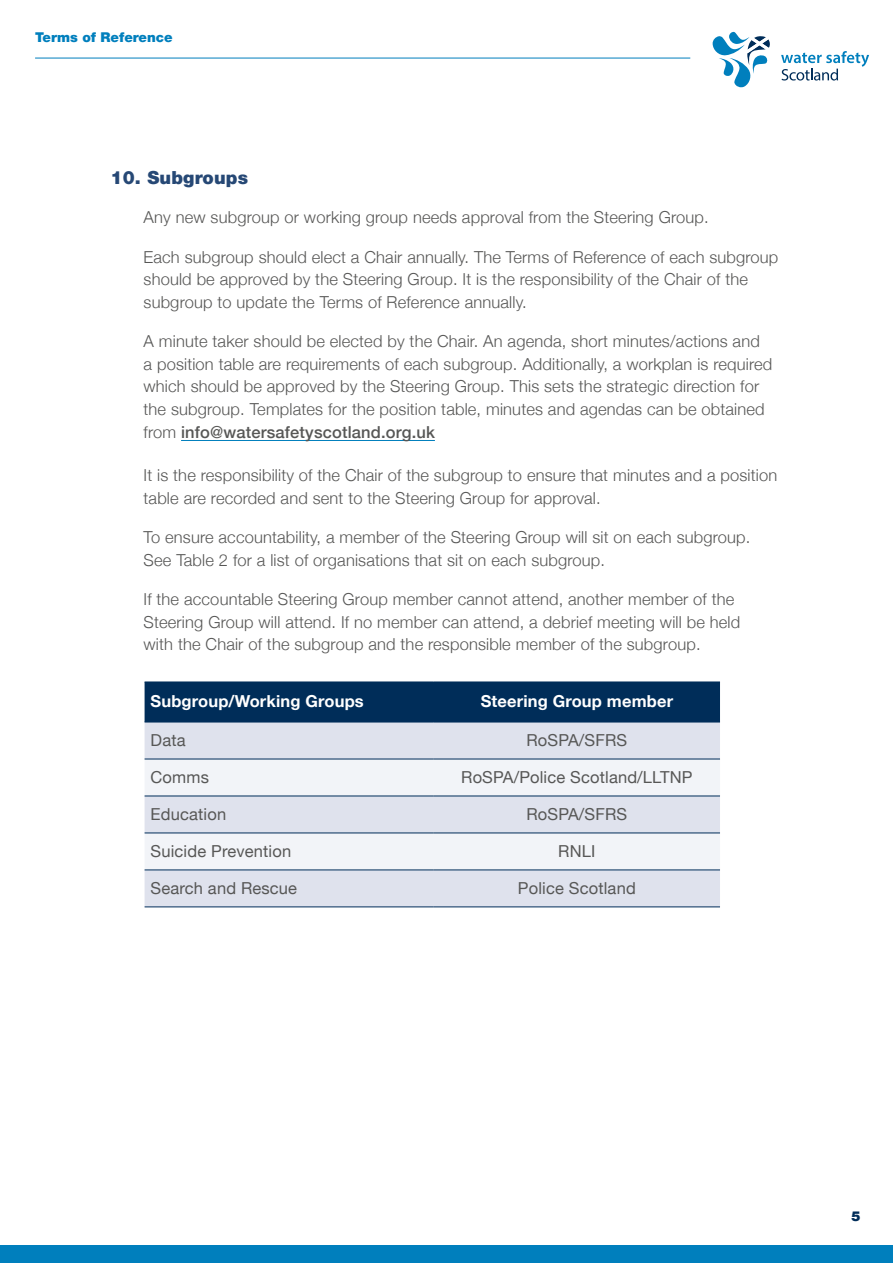
<style>
.page{position:relative;width:893px;height:1263px;background:#fff}
.page>*{position:absolute;margin:0;border:0;box-sizing:border-box;transform-origin:0 0}
.t1{font:900 18px "Helvetica Neue LT";letter-spacing:.01em;color:#264875}
.t2{font:300 16.5px/22.5px "Helvetica Neue";letter-spacing:.01em;color:#575756}
.t3{font:16.5px "Helvetica Neue";letter-spacing:.01em;color:#575756}
.t4{font:700 16.5px "Helvetica Neue";letter-spacing:.01em;color:#fff}
.t5{font:900 13.5px "Helvetica Neue LT";color:#007fbd}
.t6{font:900 13.5px "Helvetica Neue LT";color:#002d59}
.s1{font-weight:500}
</style>
<div class="page">
<svg style="left:781px;top:51px;width:88px;height:30px"></svg>
<svg style="left:713px;top:31px;width:57px;height:57px"></svg>
<hr style="left:181px;top:440px;width:254px;height:1px;background:#007fbd">
<div style="left:145px;top:683px;width:575px;height:39px;background:#002d59"></div>
<div style="left:145px;top:723px;width:575px;height:184px;background:#dfe2ed"></div>
<svg style="left:145px;top:760px;width:575px;height:110px;fill:#f2f4f8"></svg>
<hr style="left:145px;top:682px;width:289px;height:1px;background:#002d59">
<hr style="left:434px;top:682px;width:286px;height:1px;background:#002d59">
<hr style="left:145px;top:722px;width:289px;height:1px;background:#002d59">
<hr style="left:434px;top:722px;width:286px;height:1px;background:#002d59">
<hr style="left:145px;top:759px;width:289px;height:1px;background:#002d59">
<hr style="left:434px;top:759px;width:286px;height:1px;background:#002d59">
<hr style="left:145px;top:796px;width:289px;height:1px;background:#002d59">
<hr style="left:434px;top:796px;width:286px;height:1px;background:#002d59">
<hr style="left:145px;top:833px;width:289px;height:1px;background:#002d59">
<hr style="left:434px;top:833px;width:286px;height:1px;background:#002d59">
<hr style="left:145px;top:870px;width:289px;height:1px;background:#002d59">
<hr style="left:434px;top:870px;width:286px;height:1px;background:#002d59">
<hr style="left:145px;top:907px;width:289px;height:1px;background:#002d59">
<hr style="left:434px;top:907px;width:286px;height:1px;background:#002d59">
<div style="left:0;top:1246px;width:893px;height:17px;background:#007fbd"></div>
<hr style="left:35px;top:58px;width:655px;height:1px;background:#007fbd">
<p class="t5" style="left:35px;top:29px;width:139px">Terms of Reference</p>
<p class="t1" style="left:111px;top:167px;width:139px">10. Subgroups</p>
<p class="t2" style="left:144px;top:205px;width:567px">Any new subgroup or working group needs approval from the Steering Group.</p>
<p class="t2" style="left:144px;top:245px;width:636px">Each subgroup should elect a Chair annually. The Terms of Reference of each subgroup should be approved by the Steering Group. It is the responsibility of the Chair of the subgroup to update the Terms of Reference annually.</p>
<p class="t2" style="left:144px;top:329px;width:630px">A minute taker should be elected by the Chair. An agenda, short minutes/actions and a position table are requirements of each subgroup. Additionally, a workplan is required which should be approved by the Steering Group. This sets the strategic direction for the subgroup. Templates for the position table, minutes and agendas can be obtained from <span class="s1">info@watersafetyscotland.org.uk</span></p>
<p class="t2" style="left:144px;top:463px;width:635px">It is the responsibility of the Chair of the subgroup to ensure that minutes and a position table are recorded and sent to the Steering Group for approval.</p>
<p class="t2" style="left:144px;top:525px;width:608px">To ensure accountability, a member of the Steering Group will sit on each subgroup.<br>See Table 2 for a list of organisations that sit on each subgroup.</p>
<p class="t2" style="left:144px;top:587px;width:598px">If the accountable Steering Group member cannot attend, another member of the<br>Steering Group will attend. If no member can attend, a debrief meeting will be held with the Chair of the subgroup and the responsible member of the subgroup.</p>
<p class="t4" style="left:151px;top:688px;width:215px">Subgroup/Working Groups</p>
<p class="t4" style="left:481px;top:688px;width:194px">Steering Group member</p>
<p class="t3" style="left:151px;top:728px;width:37px">Data</p>
<p class="t3" style="left:526px;top:728px;width:102px">RoSPA/SFRS</p>
<p class="t3" style="left:151px;top:765px;width:60px">Comms</p>
<p class="t3" style="left:461px;top:765px;width:233px">RoSPA/Police Scotland/LLTNP</p>
<p class="t3" style="left:151px;top:802px;width:77px">Education</p>
<p class="t3" style="left:526px;top:802px;width:102px">RoSPA/SFRS</p>
<p class="t3" style="left:151px;top:839px;width:142px">Suicide Prevention</p>
<p class="t3" style="left:558px;top:839px;width:39px">RNLI</p>
<p class="t3" style="left:151px;top:876px;width:148px">Search and Rescue</p>
<p class="t3" style="left:518px;top:876px;width:119px">Police Scotland</p>
<p class="t6" style="left:851px;top:1208px;width:11px">5</p>
</div>
